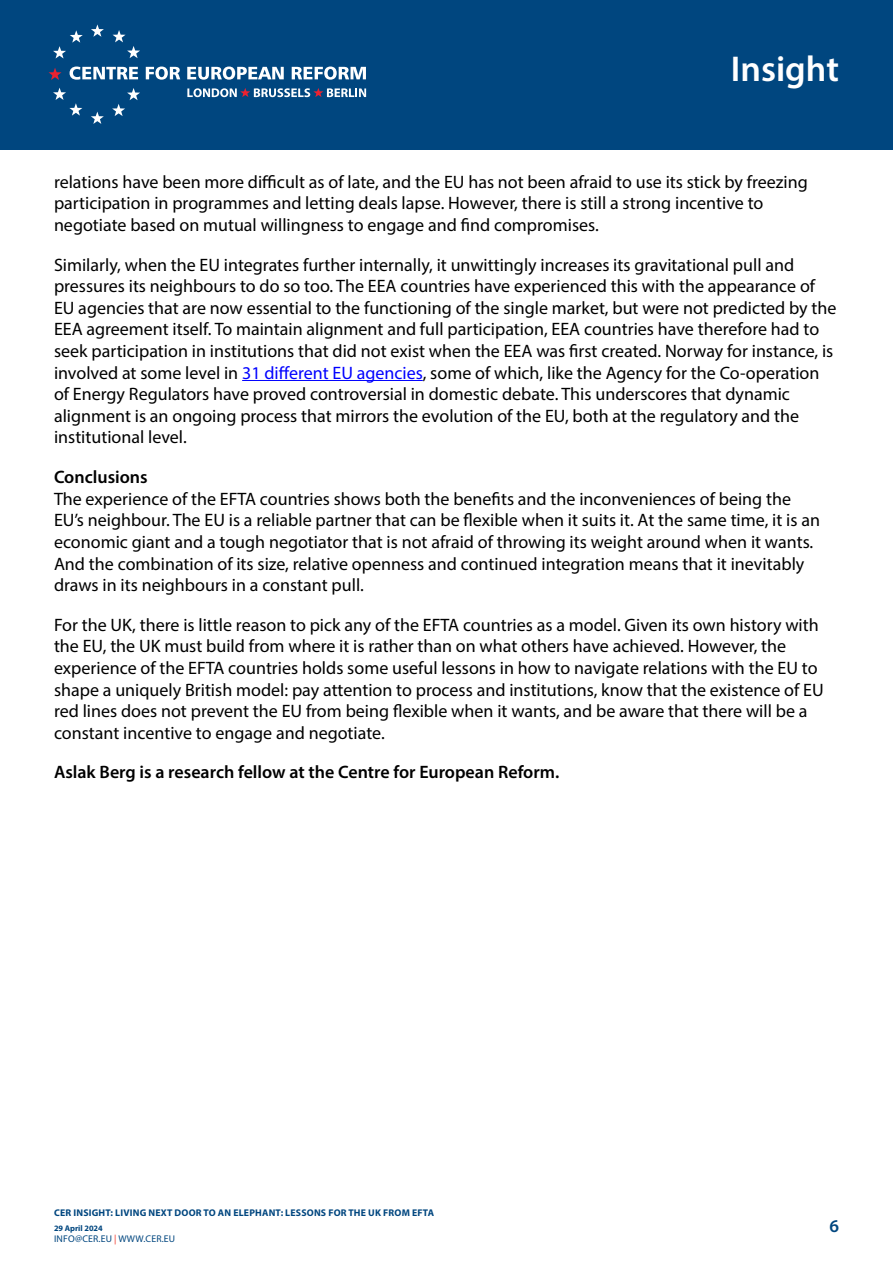
<style>
.page{position:relative;width:893px;height:1263px;background:#fff}
.page>*{position:absolute;margin:0;border:0;box-sizing:border-box;transform-origin:0 0}
.t1{font:600 36px "Myriad Pro";color:#fff}
.t2{font:18px/21.6px "Myriad Pro";color:#000}
.t3{font:600 18px "Myriad Pro";color:#000}
.t4{font:600 18px "Myriad Pro";color:#00467f}
.t5{font:700 9.75px "Myriad Pro";letter-spacing:.02em;color:#00467f}
.t6{font:9.75px "Myriad Pro";letter-spacing:.02em;color:#00467f}
.t7{font:700 8.25px "Myriad Pro";color:#00467f}
.s1{color:#00f}
.s2{color:#ee3124}
</style>
<div class="page">
<hr style="left:242px;top:380px;width:181px;height:1px;background:#00f">
<div style="left:0;top:0;width:893px;height:150px;background:#00467f"></div>
<svg style="left:91px;top:24px;width:13px;height:13px"></svg>
<svg style="left:113px;top:30px;width:27px;height:28px"></svg>
<svg style="left:112px;top:88px;width:28px;height:28px"></svg>
<svg style="left:91px;top:112px;width:13px;height:12px"></svg>
<svg style="left:53px;top:88px;width:29px;height:28px"></svg>
<svg style="left:53px;top:30px;width:30px;height:28px"></svg>
<svg style="left:49px;top:68px;width:13px;height:12px"></svg>
<svg style="left:70px;top:67px;width:68px;height:13px"></svg>
<svg style="left:146px;top:67px;width:34px;height:13px"></svg>
<svg style="left:187px;top:67px;width:97px;height:13px"></svg>
<svg style="left:292px;top:67px;width:74px;height:13px"></svg>
<svg style="left:187px;top:88px;width:179px;height:9px"></svg>
<h1 class="t1" style="left:731px;top:46px;width:110px">Insight</h1>
<p class="t2" style="left:54px;top:171px;width:755px">relations have been more difficult as of late, and the EU has not been afraid to use its stick by freezing participation in programmes and letting deals lapse. However, there is still a strong incentive to negotiate based on mutual willingness to engage and find compromises.</p>
<p class="t2" style="left:54px;top:254px;width:784px">Similarly, when the EU integrates further internally, it unwittingly increases its gravitational pull and pressures its neighbours to do so too. The EEA countries have experienced this with the appearance of EU agencies that are now essential to the functioning of the single market, but were not predicted by the EEA agreement itself. To maintain alignment and full participation, EEA countries have therefore had to seek participation in institutions that did not exist when the EEA was first created. Norway for instance, is involved at some level in <span class="s1">31 different EU agencies</span>, some of which, like the Agency for the Co-operation of Energy Regulators have proved controversial in domestic debate. This underscores that dynamic alignment is an ongoing process that mirrors the evolution of the EU, both at the regulatory and the institutional level.</p>
<p class="t3" style="left:54px;top:466px;width:95px">Conclusions</p>
<p class="t2" style="left:54px;top:488px;width:767px">The experience of the EFTA countries shows both the benefits and the inconveniences of being the EU’s neighbour. The EU is a reliable partner that can be flexible when it suits it. At the same time, it is an economic giant and a tough negotiator that is not afraid of throwing its weight around when it wants.<br>And the combination of its size, relative openness and continued integration means that it inevitably draws in its neighbours in a constant pull.</p>
<p class="t2" style="left:54px;top:614px;width:771px">For the UK, there is little reason to pick any of the EFTA countries as a model. Given its own history with the EU, the UK must build from where it is rather than on what others have achieved. However, the experience of the EFTA countries holds some useful lessons in how to navigate relations with the EU to shape a uniquely British model: pay attention to process and institutions, know that the existence of EU red lines does not prevent the EU from being flexible when it wants, and be aware that there will be a constant incentive to engage and negotiate.</p>
<p class="t3" style="left:54px;top:761px;width:507px">Aslak Berg is a research fellow at the Centre for European Reform.</p>
<p class="t5" style="left:54px;top:1207px;width:381px">CER INSIGHT: LIVING NEXT DOOR TO AN ELEPHANT: LESSONS FOR THE UK FROM EFTA</p>
<p class="t7" style="left:54px;top:1223px;width:50px">29 April 2024</p>
<p class="t6" style="left:54px;top:1233px;width:123px">INFO@CER.EU <span class="s2">|</span> WWW.CER.EU</p>
<p class="t4" style="left:829px;top:1215px;width:11px">6</p>
</div>
